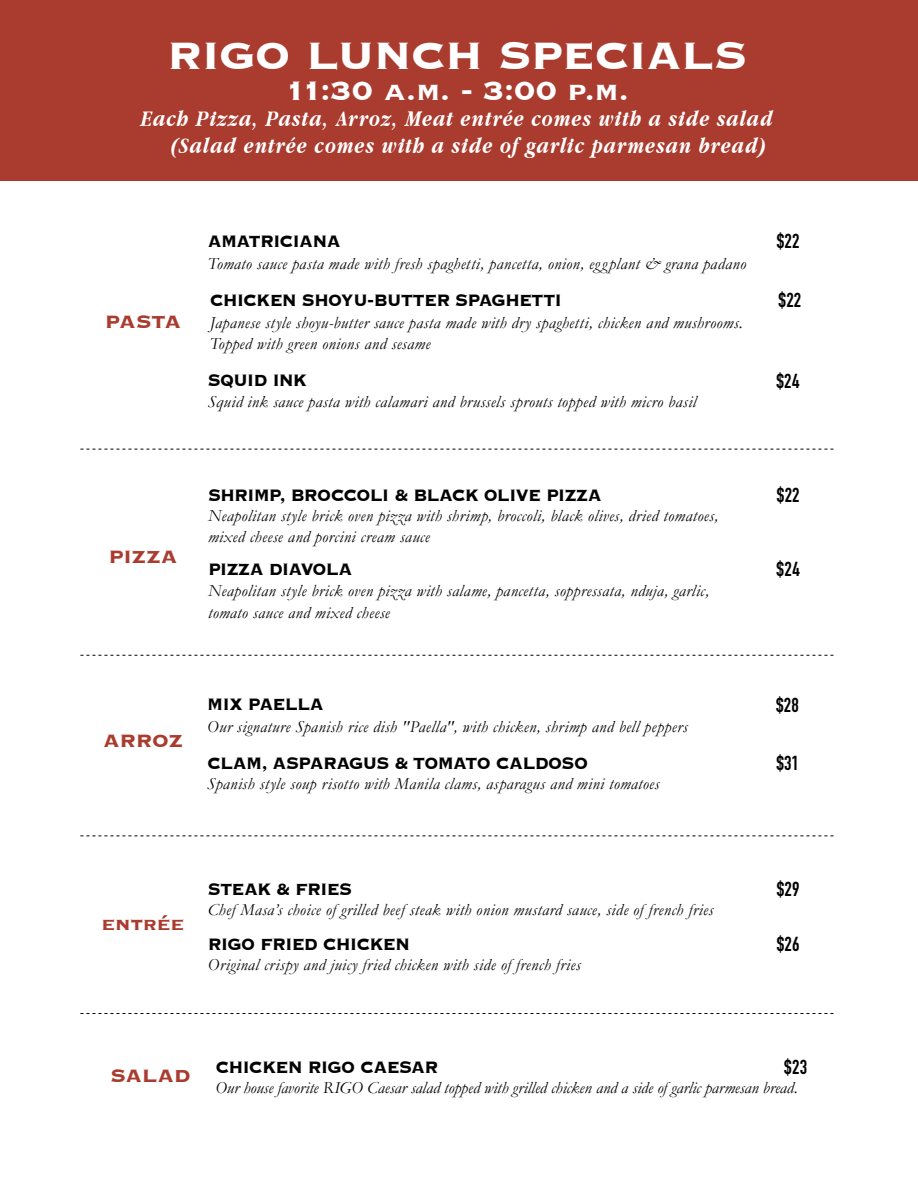
<style>
.page{position:relative;width:918px;height:1188px;background:#fff}
.page>*{position:absolute;margin:0;border:0;box-sizing:border-box;transform-origin:0 0}
.t1{font:700 49.5px "Copperplate";letter-spacing:-.025em;color:#fff}
.t2{font:700 34.65px "Copperplate";color:#fff}
.t3{font:italic 700 23.1px/26.4px "Apple Garamond";letter-spacing:.05em;color:#fff;text-align:right}
.t4{font:700 23.1px "Copperplate";letter-spacing:-.015em;color:#a93c2f}
.t5{font:700 21.45px "Copperplate";letter-spacing:-.04em;color:#030303;scale:.9 1}
.t6{font:700 19.95px "DIN Condensed";letter-spacing:.01em;color:#030303}
.t7{font:italic 16.95px/21.3px "Garamond";letter-spacing:.025em;color:#030303}
.t8{font:italic 16.95px "Garamond";color:#030303}
.s1{font-size:23.1px;color:#a93c2f}
</style>
<div class="page">
<div style="left:0;top:0;width:918px;height:181px;background:#a93c2f"></div>
<svg style="left:80px;top:836px;width:754px;height:1px"></svg>
<svg style="left:80px;top:449px;width:754px;height:1px"></svg>
<svg style="left:80px;top:655px;width:754px;height:1px"></svg>
<svg style="left:80px;top:1013px;width:754px;height:1px"></svg>
<h1 class="t1" style="left:167px;top:23px;width:582px">RIGO LUNCH SPECIALS</h1>
<h2 class="t2" style="left:285px;top:68px;width:345px">11:30 a.m. - 3:00 p.m.</h2>
<h3 class="t3" style="left:141px;top:105px;width:633px">Each Pizza, Pasta, Arroz, Meat entrée comes with a side salad (Salad entrée comes with a side of garlic parmesan bread)</h3>
<h3 class="t4" style="left:105px;top:307px;width:78px">PASTA</h3>
<p class="t5" style="left:208px;top:227px;width:149px">AMATRICIANA</p>
<p class="t6" style="left:777px;top:228px;width:24px">$22</p>
<p class="t7" style="left:208px;top:252px;width:540px">Tomato sauce pasta made with fresh spaghetti, pancetta, onion, eggplant &amp; grana padano</p>
<p class="t5" style="left:210px;top:286px;width:393px">CHICKEN SHOYU-BUTTER SPAGHETTI</p>
<p class="t6" style="left:779px;top:287px;width:24px">$22</p>
<p class="t7" style="left:210px;top:311px;width:535px">Japanese style shoyu-butter sauce pasta made with dry spaghetti, chicken and mushrooms.<br>Topped with green onions and sesame</p>
<p class="t5" style="left:208px;top:367px;width:112px">SQUID INK</p>
<p class="t6" style="left:776px;top:367px;width:25px">$24</p>
<p class="t7" style="left:208px;top:390px;width:490px">Squid ink sauce pasta with calamari and brussels sprouts topped with micro basil</p>
<h3 class="t4" style="left:109px;top:541px;width:70px">PIZZA</h3>
<p class="t5" style="left:208px;top:481px;width:439px">SHRIMP, BROCCOLI &amp; BLACK OLIVE PIZZA</p>
<p class="t6" style="left:777px;top:481px;width:24px">$22</p>
<p class="t7" style="left:208px;top:505px;width:512px">Neapolitan style brick oven pizza with shrimp, broccoli, black olives, dried tomatoes, mixed cheese and porcini cream sauce</p>
<p class="t5" style="left:208px;top:555px;width:162px">PIZZA DIAVOLA</p>
<p class="t6" style="left:777px;top:556px;width:25px">$24</p>
<p class="t7" style="left:208px;top:580px;width:503px">Neapolitan style brick oven pizza with salame, pancetta, soppressata, nduja, garlic, tomato sauce and mixed cheese</p>
<h3 class="t4" style="left:103px;top:726px;width:81px">ARROZ</h3>
<p class="t5" style="left:207px;top:691px;width:131px">MIX PAELLA</p>
<p class="t6" style="left:776px;top:691px;width:24px">$28</p>
<p class="t7" style="left:207px;top:715px;width:482px">Our signature Spanish rice dish "Paella", with chicken, shrimp and bell peppers</p>
<p class="t5" style="left:207px;top:749px;width:425px">CLAM, ASPARAGUS &amp; TOMATO CALDOSO</p>
<p class="t6" style="left:776px;top:750px;width:24px">$31</p>
<p class="t7" style="left:207px;top:773px;width:454px">Spanish style soup risotto with Manila clams, asparagus and mini tomatoes</p>
<h3 class="t4" style="left:101px;top:908px;width:85px">entrée</h3>
<p class="t5" style="left:208px;top:875px;width:162px">STEAK &amp; FRIES</p>
<p class="t6" style="left:777px;top:875px;width:24px">$29</p>
<p class="t7" style="left:208px;top:898px;width:507px">Chef Masa’s choice of grilled beef steak with onion mustard sauce, side of french fries</p>
<p class="t5" style="left:208px;top:930px;width:226px">RIGO FRIED CHICKEN</p>
<p class="t6" style="left:777px;top:931px;width:24px">$26</p>
<p class="t7" style="left:208px;top:954px;width:374px">Original crispy and juicy fried chicken with side of french fries</p>
<p class="t5" style="left:111px;top:1053px;width:366px"><span class="s1">SALAD</span> CHICKEN RIGO CAESAR</p>
<p class="t6" style="left:784px;top:1054px;width:24px">$23</p>
<p class="t8" style="left:215px;top:1076px;width:584px">Our house favorite RIGO Caesar salad topped with grilled chicken and a side of garlic parmesan bread.</p>
</div>
